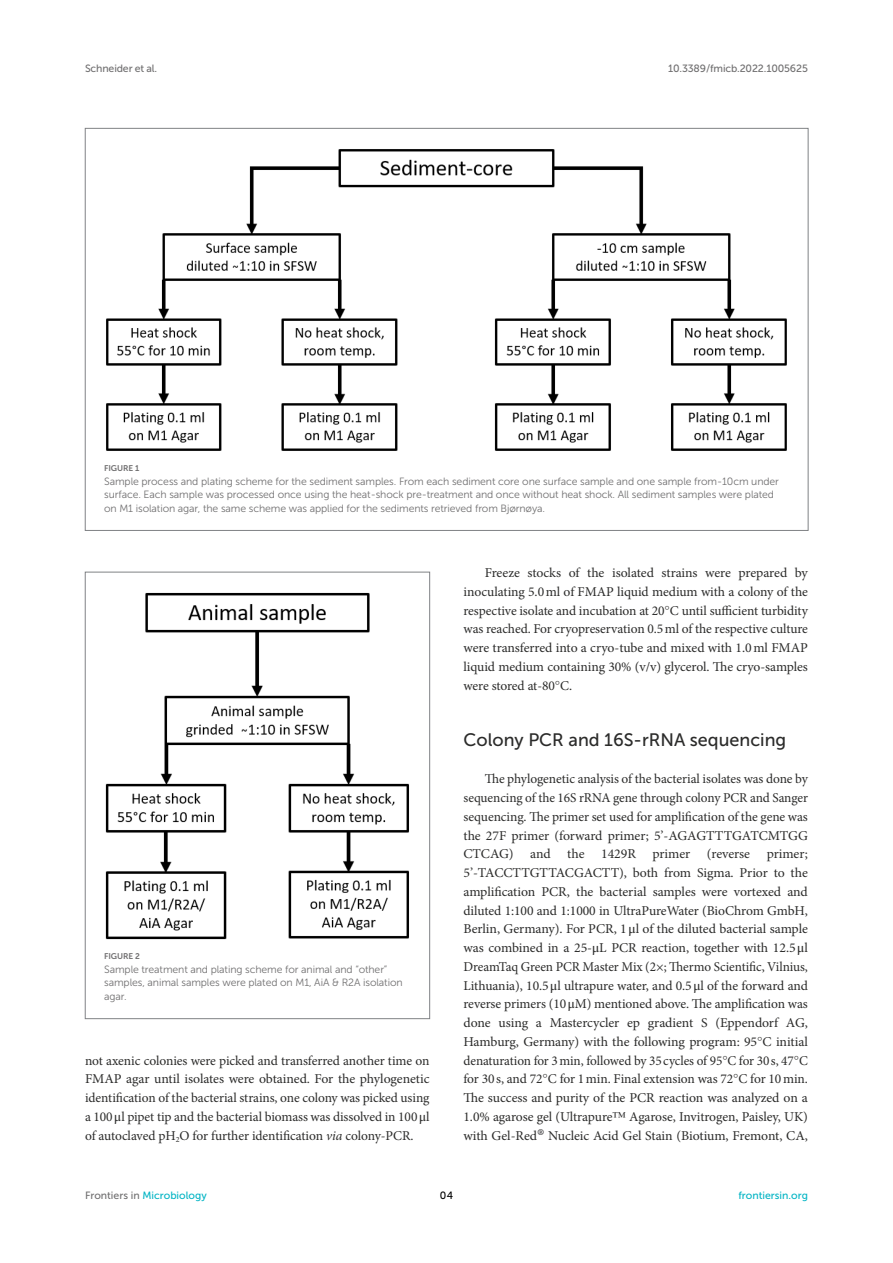
<style>
.page{position:relative;width:893px;height:1263px;background:#fff}
.page>*{position:absolute;margin:0;border:0;box-sizing:border-box;transform-origin:0 0}
.HEAD_2{font:18px "Museo Sans 500";color:#2b2b2a}
.TEXT_FLUSH{font:13.5px/18.8px "Minion Pro";letter-spacing:-.005em;color:#2b2b2a;text-align:justify}
.TEXT{font:13.5px/18.8px "Minion Pro";letter-spacing:-.005em;color:#2b2b2a;text-align:justify}
.FIG_LEG{font:10.5px/13.5px "Museo Sans 300";letter-spacing:-.01em;color:#706f70}
.t1{font:10.5px "Museo Sans 500";letter-spacing:-.015em;color:#706f70}
.t2{font:10.5px "Museo Sans 500";color:#00b4c4}
.t3{font:10.5px "Museo Sans 500";color:#000}
.FIG_HD{font:8.25px "Museo Sans 700";letter-spacing:-.01em;color:#706f70}
.s1{font-family:"STIX General"}
.s2{font-style:italic}
.s3{font-family:"STIX"}
.s4{font-size:22.5px;color:#414042}
.s5{color:#706f70}
</style>
<div class="page">
<img style="left:106px;top:149px;width:681px;height:302px">
<img style="left:105px;top:592px;width:304px;height:348px">
<div style="left:85px;top:572px;width:345px;height:447px;border:1px solid #808285"></div>
<p class="t1" style="left:85px;top:63px;width:74px">Schneider et al.</p>
<p class="t1" style="left:668px;top:63px;width:141px">10.3389/fmicb.2022.1005625</p>
<p class="FIG_HD" style="left:104px;top:464px;width:37px">FIGURE 1</p>
<p class="FIG_LEG" style="left:104px;top:474px;width:676px">Sample process and plating scheme for the sediment samples. From each sediment core one surface sample and one sample from-10 cm under surface. Each sample was processed once using the heat-shock pre-treatment and once without heat shock. All sediment samples were plated on M1 isolation agar, the same scheme was applied for the sediments retrieved from Bjørnøya.</p>
<p class="FIG_HD" style="left:104px;top:952px;width:37px">FIGURE 2</p>
<p class="FIG_LEG" style="left:104px;top:962px;width:300px">Sample treatment and plating scheme for animal and “other” samples, animal samples were plated on M1, AiA &amp; R2A isolation agar.</p>
<p class="TEXT" style="left:85px;top:1051px;width:346px">not axenic colonies were picked and transferred another time on FMAP agar until isolates were obtained. For the phylogenetic identification of the bacterial strains, one colony was picked using a 100<span class="s1">μ</span>l pipet tip and the bacterial biomass was dissolved in 100<span class="s1">μ</span>l of autoclaved pH<sub>2</sub>O for further identification <span class="s2">via</span> colony-PCR.</p>
<p class="TEXT" style="left:463px;top:563px;width:346px;text-indent:21px">Freeze stocks of the isolated strains were prepared by inoculating 5.0ml of FMAP liquid medium with a colony of the respective isolate and incubation at 20<span class="s3">°</span>C until sufficient turbidity was reached. For cryopreservation 0.5ml of the respective culture were transferred into a cryo-tube and mixed with 1.0ml FMAP liquid medium containing 30% (v/v) glycerol. The cryo-samples were stored at-80<span class="s3">°</span>C.</p>
<p class="HEAD_2" style="left:463px;top:730px;width:324px">Colony PCR and 16S-rRNA sequencing</p>
<p class="TEXT_FLUSH" style="left:463px;top:770px;width:346px;text-indent:21px">The phylogenetic analysis of the bacterial isolates was done by sequencing of the 16S rRNA gene through colony PCR and Sanger sequencing. The primer set used for amplification of the gene was the 27F primer (forward primer; 5’-AGAGTTTGATCMTGG CTCAG) and the 1429R primer (reverse primer; 5’-TACCTTGTTACGACTT), both from Sigma. Prior to the amplification PCR, the bacterial samples were vortexed and diluted 1:100 and 1:1000 in UltraPureWater (BioChrom GmbH, Berlin, Germany). For PCR, 1<span class="s1">μ</span>l of the diluted bacterial sample was combined in a 25-<span class="s1">μ</span>L PCR reaction, together with 12.5<span class="s1">μ</span>l DreamTaq Green PCR Master Mix (2×; Thermo Scientific, Vilnius, Lithuania), 10.5<span class="s1">μ</span>l ultrapure water, and 0.5<span class="s1">μ</span>l of the forward and reverse primers (10<span class="s1">μ</span>M) mentioned above. The amplification was done using a Mastercycler ep gradient S (Eppendorf AG, Hamburg, Germany) with the following program: 95<span class="s3">°</span>C initial denaturation for 3min, followed by 35cycles of 95<span class="s3">°</span>C for 30s, 47<span class="s3">°</span>C for 30s, and 72<span class="s3">°</span>C for 1min. Final extension was 72<span class="s3">°</span>C for 10min.<br>The success and purity of the PCR reaction was analyzed on a 1.0% agarose gel (Ultrapure<span class="s3">™</span> Agarose, Invitrogen, Paisley, UK) with Gel-Red<span class="s4">®</span> Nucleic Acid Gel Stain (Biotium, Fremont, CA,</p>
<p class="t2" style="left:85px;top:1190px;width:123px"><span class="s5">Frontiers in</span> Microbiology</p>
<p class="t3" style="left:440px;top:1190px;width:15px">04</p>
<p class="t2" style="left:738px;top:1190px;width:71px">frontiersin.org</p>
</div>
